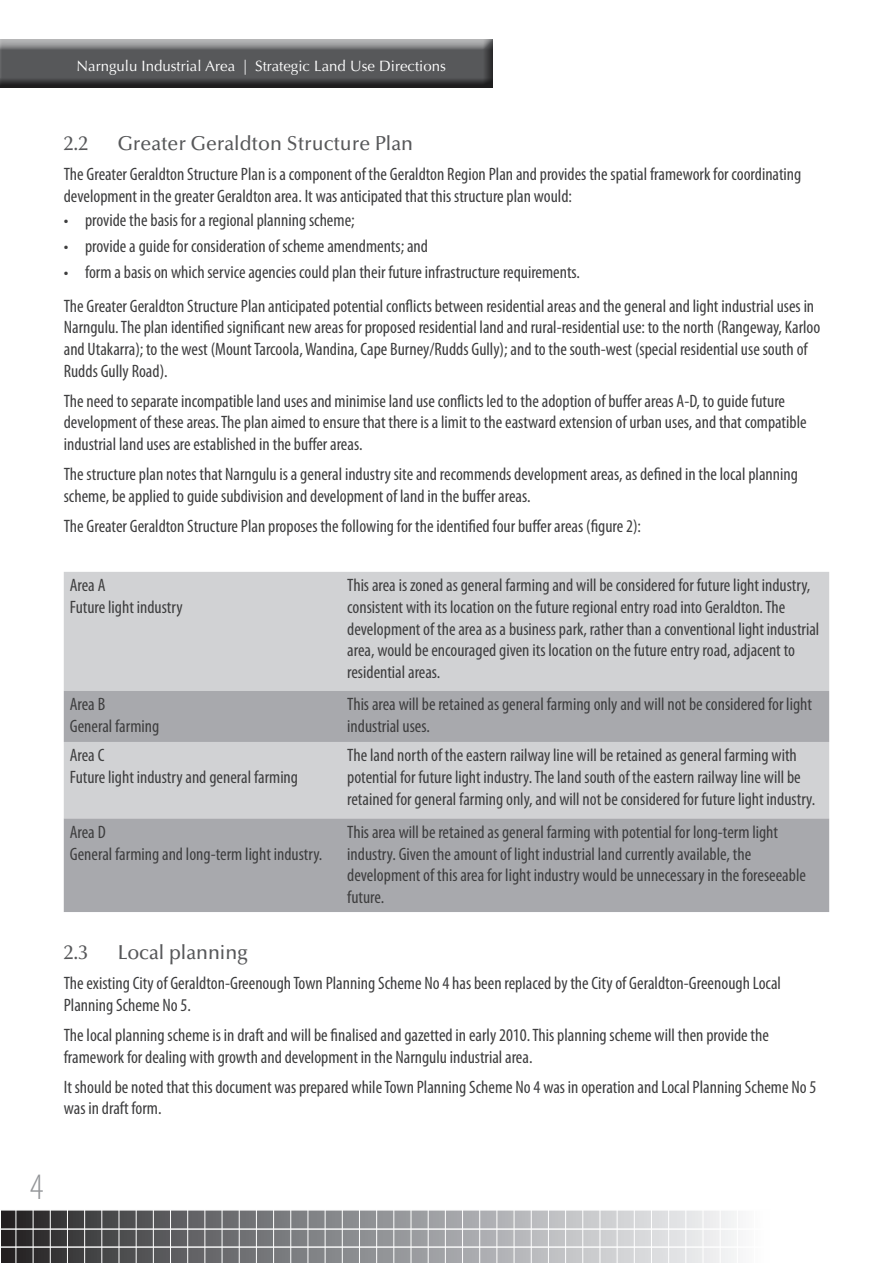
<style>
.page{position:relative;width:893px;height:1263px;background:#fff}
.page>*{position:absolute;margin:0;border:0;box-sizing:border-box;transform-origin:0 0}
.page_number{font:300 condensed 37.5px "Myriad Pro";color:#939598}
.Sub_Head_1_1{font:500 20.25px "Optima LT Std";color:#57585a;scale:.96 1}
.Body_copy{font:condensed 18px/21.6px "Myriad Pro";color:#3e3e3f}
.body_copy_after_bull{font:condensed 18px/21.6px "Myriad Pro";color:#3e3e3f}
.Body_copy_before_bul{font:condensed 18px/21.6px "Myriad Pro";color:#3e3e3f}
.Dot_point{font:condensed 18px "Myriad Pro";color:#3e3e3f}
.Header_text{font:15px "Optima LT Std";color:#fff}
</style>
<div class="page">
<div style="left:64px;top:572px;width:765px;height:119px;background:#d1d2d4"></div>
<svg style="left:64px;top:691px;width:765px;height:221px;fill:#a8a9ad"></svg>
<svg style="left:1px;top:1210px;width:735px;height:53px"></svg>
<hr style="left:685px;top:1208px;width:1px;height:55px;background:#fff">
<hr style="left:720px;top:1208px;width:1px;height:55px;background:#fff">
<hr style="left:703px;top:1207px;width:1px;height:56px;background:#fff">
<hr style="left:668px;top:1208px;width:1px;height:55px;background:#fff">
<hr style="left:651px;top:1208px;width:1px;height:55px;background:#fff">
<hr style="left:634px;top:1208px;width:1px;height:55px;background:#fff">
<hr style="left:617px;top:1207px;width:1px;height:56px;background:#fff">
<hr style="left:600px;top:1207px;width:1px;height:56px;background:#fff">
<hr style="left:582px;top:1207px;width:1px;height:56px;background:#fff">
<hr style="left:565px;top:1205px;width:1px;height:58px;background:#fff">
<hr style="left:548px;top:1205px;width:1px;height:58px;background:#fff">
<hr style="left:531px;top:1205px;width:1px;height:58px;background:#fff">
<hr style="left:514px;top:1205px;width:1px;height:58px;background:#fff">
<hr style="left:497px;top:1205px;width:1px;height:58px;background:#fff">
<hr style="left:479px;top:1205px;width:1px;height:58px;background:#fff">
<hr style="left:462px;top:1207px;width:1px;height:56px;background:#fff">
<hr style="left:445px;top:1207px;width:1px;height:56px;background:#fff">
<hr style="left:428px;top:1207px;width:1px;height:56px;background:#fff">
<hr style="left:411px;top:1207px;width:1px;height:56px;background:#fff">
<hr style="left:393px;top:1207px;width:1px;height:56px;background:#fff">
<hr style="left:376px;top:1208px;width:1px;height:55px;background:#fff">
<hr style="left:359px;top:1208px;width:1px;height:55px;background:#fff">
<hr style="left:342px;top:1208px;width:1px;height:55px;background:#fff">
<hr style="left:325px;top:1205px;width:1px;height:58px;background:#fff">
<hr style="left:308px;top:1205px;width:1px;height:58px;background:#fff">
<hr style="left:290px;top:1205px;width:1px;height:58px;background:#fff">
<hr style="left:273px;top:1208px;width:1px;height:55px;background:#fff">
<hr style="left:256px;top:1208px;width:1px;height:55px;background:#fff">
<hr style="left:239px;top:1208px;width:1px;height:55px;background:#fff">
<hr style="left:222px;top:1208px;width:1px;height:55px;background:#fff">
<hr style="left:205px;top:1208px;width:1px;height:55px;background:#fff">
<hr style="left:187px;top:1208px;width:1px;height:55px;background:#fff">
<hr style="left:170px;top:1210px;width:1px;height:53px;background:#fff">
<hr style="left:153px;top:1210px;width:1px;height:53px;background:#fff">
<hr style="left:136px;top:1210px;width:1px;height:53px;background:#fff">
<hr style="left:119px;top:1208px;width:1px;height:55px;background:#fff">
<hr style="left:101px;top:1208px;width:1px;height:55px;background:#fff">
<hr style="left:84px;top:1208px;width:1px;height:55px;background:#fff">
<hr style="left:67px;top:1208px;width:1px;height:55px;background:#fff">
<hr style="left:50px;top:1208px;width:1px;height:55px;background:#fff">
<hr style="left:33px;top:1208px;width:1px;height:55px;background:#fff">
<hr style="left:16px;top:1205px;width:1px;height:58px;background:#fff">
<hr style="left:0;top:1228px;width:771px;height:2px;background:#fff">
<hr style="left:0;top:1246px;width:771px;height:2px;background:#fff">
<div style="left:0;top:39px;width:495px;height:51px;background:#231f20;opacity:.75"></div>
<p class="Header_text" style="left:77px;top:57px;width:371px">Narngulu Industrial Area | Strategic Land Use Directions</p>
<p class="Sub_Head_1_1" style="left:64px;top:132px;width:27px">2.2</p>
<p class="Sub_Head_1_1" style="left:118px;top:132px;width:309px">Greater Geraldton Structure Plan</p>
<p class="Body_copy_before_bul" style="left:64px;top:163px;width:739px">The Greater Geraldton Structure Plan is a component of the Geraldton Region Plan and provides the spatial framework for coordinating development in the greater Geraldton area. It was anticipated that this structure plan would:</p>
<p class="Dot_point" style="left:64px;top:209px;width:292px">• provide the basis for a regional planning scheme;</p>
<p class="Dot_point" style="left:64px;top:235px;width:366px">• provide a guide for consideration of scheme amendments; and</p>
<p class="Dot_point" style="left:64px;top:261px;width:518px">• form a basis on which service agencies could plan their future infrastructure requirements.</p>
<p class="body_copy_after_bull" style="left:64px;top:295px;width:758px">The Greater Geraldton Structure Plan anticipated potential conflicts between residential areas and the general and light industrial uses in Narngulu. The plan identified significant new areas for proposed residential land and rural-residential use: to the north (Rangeway, Karloo and Utakarra); to the west (Mount Tarcoola, Wandina, Cape Burney/Rudds Gully); and to the south-west (special residential use south of Rudds Gully Road).</p>
<p class="Body_copy" style="left:64px;top:390px;width:744px">The need to separate incompatible land uses and minimise land use conflicts led to the adoption of buffer areas A-D, to guide future development of these areas. The plan aimed to ensure that there is a limit to the eastward extension of urban uses, and that compatible industrial land uses are established in the buffer areas.</p>
<p class="Body_copy" style="left:64px;top:463px;width:736px">The structure plan notes that Narngulu is a general industry site and recommends development areas, as defined in the local planning scheme, be applied to guide subdivision and development of land in the buffer areas.</p>
<p class="Body_copy" style="left:64px;top:515px;width:579px">The Greater Geraldton Structure Plan proposes the following for the identified four buffer areas (figure 2):</p>
<p class="Body_copy" style="left:70px;top:574px;width:114px">Area A<br>Future light industry</p>
<p class="Body_copy" style="left:347px;top:574px;width:474px">This area is zoned as general farming and will be considered for future light industry, consistent with its location on the future regional entry road into Geraldton. The development of the area as a business park, rather than a conventional light industrial area, would be encouraged given its location on the future entry road, adjacent to residential areas.</p>
<p class="Body_copy" style="left:70px;top:693px;width:91px">Area B<br>General farming</p>
<p class="Body_copy" style="left:347px;top:693px;width:466px">This area will be retained as general farming only and will not be considered for light industrial uses.</p>
<p class="Body_copy" style="left:70px;top:744px;width:230px">Area C<br>Future light industry and general farming</p>
<p class="Body_copy" style="left:347px;top:744px;width:469px">The land north of the eastern railway line will be retained as general farming with potential for future light industry. The land south of the eastern railway line will be retained for general farming only, and will not be considered for future light industry.</p>
<p class="Body_copy" style="left:70px;top:821px;width:254px">Area D<br>General farming and long-term light industry.</p>
<p class="Body_copy" style="left:347px;top:821px;width:460px">This area will be retained as general farming with potential for long-term light industry. Given the amount of light industrial land currently available, the development of this area for light industry would be unnecessary in the foreseeable future.</p>
<p class="Sub_Head_1_1" style="left:64px;top:941px;width:27px">2.3</p>
<p class="Sub_Head_1_1" style="left:118px;top:941px;width:137px">Local planning</p>
<p class="Body_copy" style="left:64px;top:972px;width:719px">The existing City of Geraldton-Greenough Town Planning Scheme No 4 has been replaced by the City of Geraldton-Greenough Local<br>Planning Scheme No 5.</p>
<p class="Body_copy" style="left:64px;top:1024px;width:707px">The local planning scheme is in draft and will be finalised and gazetted in early 2010. This planning scheme will then provide the framework for dealing with growth and development in the Narngulu industrial area.</p>
<p class="Body_copy" style="left:64px;top:1076px;width:754px">It should be noted that this document was prepared while Town Planning Scheme No 4 was in operation and Local Planning Scheme No 5 was in draft form.</p>
<p class="page_number" style="left:30px;top:1165px;width:15px">4</p>
</div>
